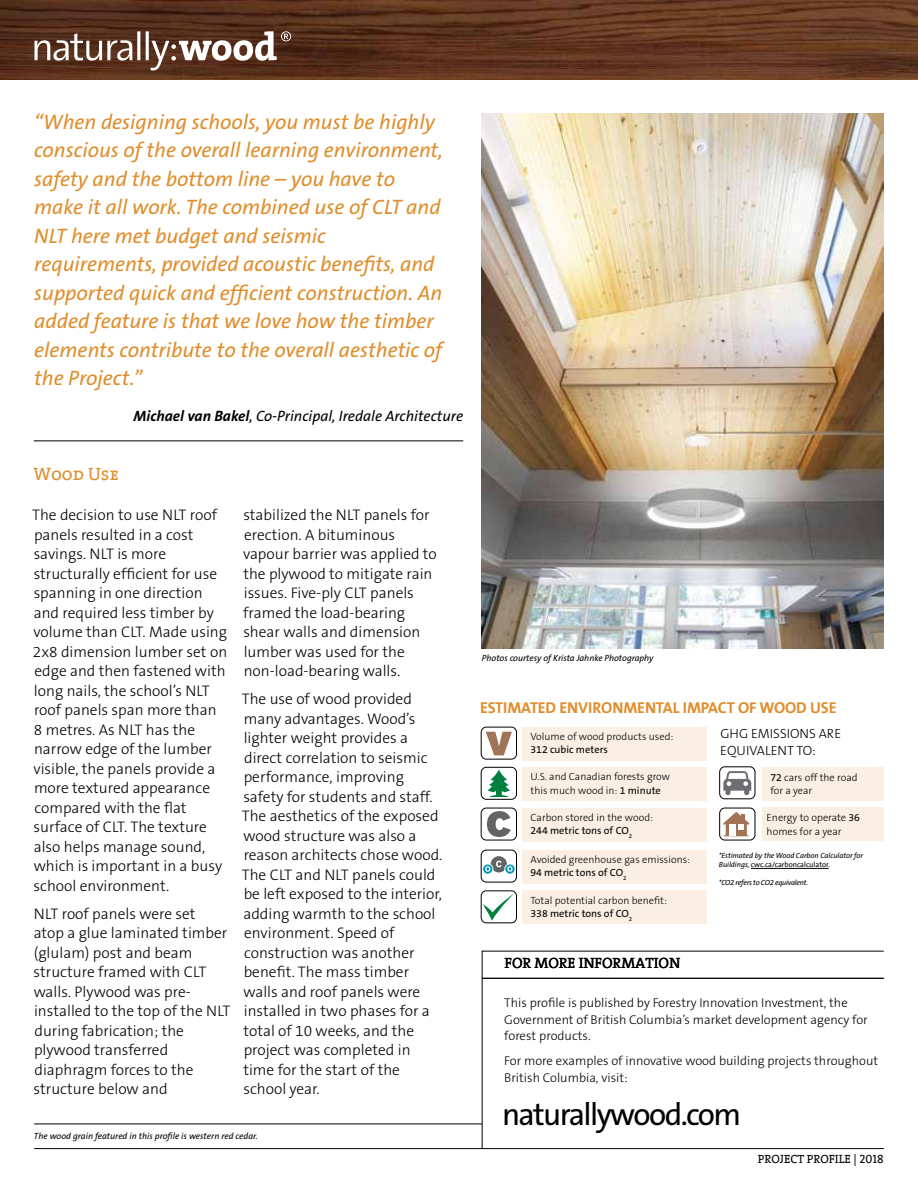
<style>
.page{position:relative;width:918px;height:1188px;background:#fff}
.page>*{position:absolute;margin:0;border:0;box-sizing:border-box;transform-origin:0 0}
.t1{font:31.5px "The Sans B5 Plain";letter-spacing:-.05em;color:#000}
.t2{font:italic 21px/28.5px "The Sans B5 Plain";color:#e08d2b}
.t3{font:18px "The Serif 5 Regular Caps";color:#e08d2b}
.t4{font:15.9px "The Sans Bold Caps";letter-spacing:-.005em;color:#e08d2b}
.t5{font:300 15.3px/19.5px "The Sans B3";color:#000}
.t6{font:italic 15px "The Sans B5 Plain";color:#000}
.t7{font:15px "The Serif 5 Regular Caps";letter-spacing:-.005em;color:#000}
.t8{font:300 13.35px/17px "The Sans B3";color:#000}
.t9{font:300 12.75px/16.5px "The Sans B3";color:#000}
.t10{font:12px "The Serif 5 Regular Caps";color:#000}
.t11{font:300 10.5px/13.2px "The Sans B3";color:#000}
.t12{font:10.5px "The Sans C5";color:#000}
.t13{font:italic 9px "The Sans B5 Plain";letter-spacing:-.005em;color:#000}
.t14{font:italic 7.5px "The Sans B5 Plain";letter-spacing:-.015em;color:#000}
.t15{font:7.5px "The Sans";letter-spacing:-.005em;color:#000}
.s1{font-family:"The Sans B7";font-weight:700}
.s2{font-family:"The Sans C5";font-weight:400}
.s3{font-family:"The Sans B5 Plain";font-style:italic}
</style>
<div class="page">
<img style="left:0;top:0;width:918px;height:79px">
<img style="left:482px;top:113px;width:402px;height:536px">
<svg style="left:34px;top:31px;width:257px;height:39px"></svg>
<hr style="left:34px;top:1148px;width:850px;height:1px;background:#000">
<svg style="left:482px;top:951px;width:402px;height:198px"></svg>
<hr style="left:482px;top:978px;width:402px;height:1px;background:#000">
<hr style="left:34px;top:1124px;width:448px;height:1px;background:#000">
<hr style="left:34px;top:441px;width:429px;height:1px;background:#000">
<hr style="left:751px;top:868px;width:78px;height:1px;background:#000">
<div style="left:481px;top:727px;width:36px;height:32px;border:1px solid #000;border-radius:5px"></div>
<svg style="left:486px;top:732px;width:26px;height:23px"></svg>
<div style="left:481px;top:767px;width:36px;height:33px;border:1px solid #000;border-radius:5px"></div>
<svg style="left:487px;top:770px;width:23px;height:27px"></svg>
<div style="left:481px;top:850px;width:36px;height:32px;border:1px solid #000;border-radius:5px"></div>
<svg style="left:491px;top:856px;width:16px;height:16px"></svg>
<svg style="left:483px;top:864px;width:10px;height:10px"></svg>
<div style="left:482px;top:864px;width:11px;height:11px;border:1px solid #fff;border-radius:50%"></div>
<svg style="left:485px;top:866px;width:5px;height:6px"></svg>
<svg style="left:505px;top:864px;width:10px;height:10px"></svg>
<div style="left:504px;top:864px;width:12px;height:11px;border:1px solid #fff;border-radius:50%"></div>
<svg style="left:496px;top:861px;width:17px;height:11px"></svg>
<div style="left:719px;top:766px;width:36px;height:33px;border:1px solid #000;border-radius:5px"></div>
<svg style="left:723px;top:771px;width:28px;height:24px"></svg>
<div style="left:481px;top:808px;width:36px;height:32px;border:1px solid #000;border-radius:5px"></div>
<svg style="left:487px;top:811px;width:24px;height:26px"></svg>
<div style="left:481px;top:890px;width:36px;height:33px;border:1px solid #000;border-radius:5px"></div>
<svg style="left:483px;top:893px;width:31px;height:28px"></svg>
<div style="left:719px;top:808px;width:36px;height:32px;border:1px solid #000;border-radius:5px"></div>
<svg style="left:723px;top:812px;width:27px;height:24px"></svg>
<div style="left:522px;top:727px;width:185px;height:33px;background:#faefe2"></div>
<div style="left:522px;top:767px;width:185px;height:33px;background:#faefe2"></div>
<div style="left:522px;top:850px;width:185px;height:33px;background:#faefe2"></div>
<div style="left:762px;top:767px;width:121px;height:33px;background:#faefe2"></div>
<div style="left:522px;top:808px;width:185px;height:33px;background:#faefe2"></div>
<div style="left:522px;top:891px;width:185px;height:33px;background:#faefe2"></div>
<div style="left:762px;top:807px;width:121px;height:34px;background:#faefe2"></div>
<p class="t2" style="left:34px;top:108px;width:410px">“When designing schools, you must be highly conscious of the overall learning environment, safety and the bottom line – you have to make it all work. The combined use of CLT and NLT here met budget and seismic requirements, provided acoustic benefits, and supported quick and efficient construction. An added feature is that we love how the timber elements contribute to the overall aesthetic of the Project.”</p>
<p class="t6" style="left:134px;top:408px;width:331px"><span class="s1">Michael van Bakel</span>, Co-Principal, Iredale Architecture</p>
<p class="t3" style="left:33px;top:459px;width:87px">Wood Use</p>
<p class="t5" style="left:32px;top:506px;width:197px">The decision to use NLT roof panels resulted in a cost savings. NLT is more structurally efficient for use spanning in one direction and required less timber by volume than CLT. Made using<br>2x8 dimension lumber set on edge and then fastened with long nails, the school’s NLT roof panels span more than<br>8 metres. As NLT has the narrow edge of the lumber visible, the panels provide a more textured appearance compared with the flat surface of CLT. The texture also helps manage sound, which is important in a busy school environment.</p>
<p class="t5" style="left:34px;top:905px;width:198px">NLT roof panels were set<br>atop a glue laminated timber (glulam) post and beam structure framed with CLT walls. Plywood was pre&shy;installed to the top of the NLT during fabrication; the plywood transferred diaphragm forces to the structure below and</p>
<p class="t5" style="left:243px;top:506px;width:195px">stabilized the NLT panels for erection. A bituminous vapour barrier was applied to the plywood to mitigate rain issues. Five-ply CLT panels framed the load-bearing shear walls and dimension lumber was used for the non-load-bearing walls.</p>
<p class="t5" style="left:242px;top:690px;width:202px">The use of wood provided many advantages. Wood’s lighter weight provides a direct correlation to seismic performance, improving safety for students and staff.<br>The aesthetics of the exposed wood structure was also a reason architects chose wood.<br>The CLT and NLT panels could be left exposed to the interior, adding warmth to the school environment. Speed of construction was another benefit. The mass timber walls and roof panels were installed in two phases for a total of 10 weeks, and the project was completed in time for the start of the school year.</p>
<p class="t13" style="left:34px;top:1131px;width:226px">The wood grain featured in this profile is western red cedar.</p>
<p class="t13" style="left:482px;top:653px;width:173px">Photos courtesy of Krista Jahnke Photography</p>
<p class="t4" style="left:480px;top:694px;width:358px">ESTIMATED ENVIRONMENTAL IMPACT OF WOOD USE</p>
<p class="t11" style="left:531px;top:730px;width:144px">Volume of wood products used:</p>
<p class="t12" style="left:531px;top:743px;width:79px">312 cubic meters</p>
<p class="t11" style="left:531px;top:771px;width:141px">U.S. and Canadian forests grow this much wood in: <span class="s2">1 minute</span></p>
<p class="t8" style="left:720px;top:726px;width:122px">GHG EMISSIONS ARE<br>EQUIVALENT TO:</p>
<p class="t11" style="left:770px;top:771px;width:89px"><span class="s2">72</span> cars off the road for a year</p>
<p class="t11" style="left:531px;top:811px;width:124px">Carbon stored in the wood:</p>
<p class="t12" style="left:531px;top:824px;width:103px">244 metric tons of CO<sub>2</sub></p>
<p class="t11" style="left:767px;top:812px;width:95px">Energy to operate <span class="s2">36 </span>homes for a year</p>
<p class="t11" style="left:531px;top:853px;width:161px">Avoided greenhouse gas emissions:</p>
<p class="t12" style="left:531px;top:866px;width:98px">94 metric tons of CO<sub>2</sub></p>
<p class="t14" style="left:719px;top:852px;width:146px">*Estimated by the Wood Carbon Calculator for</p>
<p class="t15" style="left:719px;top:858px;width:113px"><span class="s3">Buildings,</span> cwc.ca/carboncalculator<span class="s3">.</span></p>
<p class="t14" style="left:719px;top:878px;width:91px">*CO2 refers to CO2 equivalent.</p>
<p class="t11" style="left:531px;top:894px;width:138px">Total potential carbon benefit:</p>
<p class="t12" style="left:531px;top:907px;width:103px">338 metric tons of CO<sub>2</sub></p>
<p class="t7" style="left:505px;top:950px;width:177px">FOR MORE INFORMATION</p>
<p class="t9" style="left:504px;top:995px;width:365px">This profile is published by Forestry Innovation Investment, the<br>Government of British Columbia’s market development agency for forest products.</p>
<p class="t9" style="left:504px;top:1053px;width:375px">For more examples of innovative wood building projects throughout<br>British Columbia, visit:</p>
<h1 class="t1" style="left:502px;top:1098px;width:241px">naturallywood.com</h1>
<p class="t10" style="left:758px;top:1149px;width:127px">PROJECT PROFILE | 2018</p>
</div>
